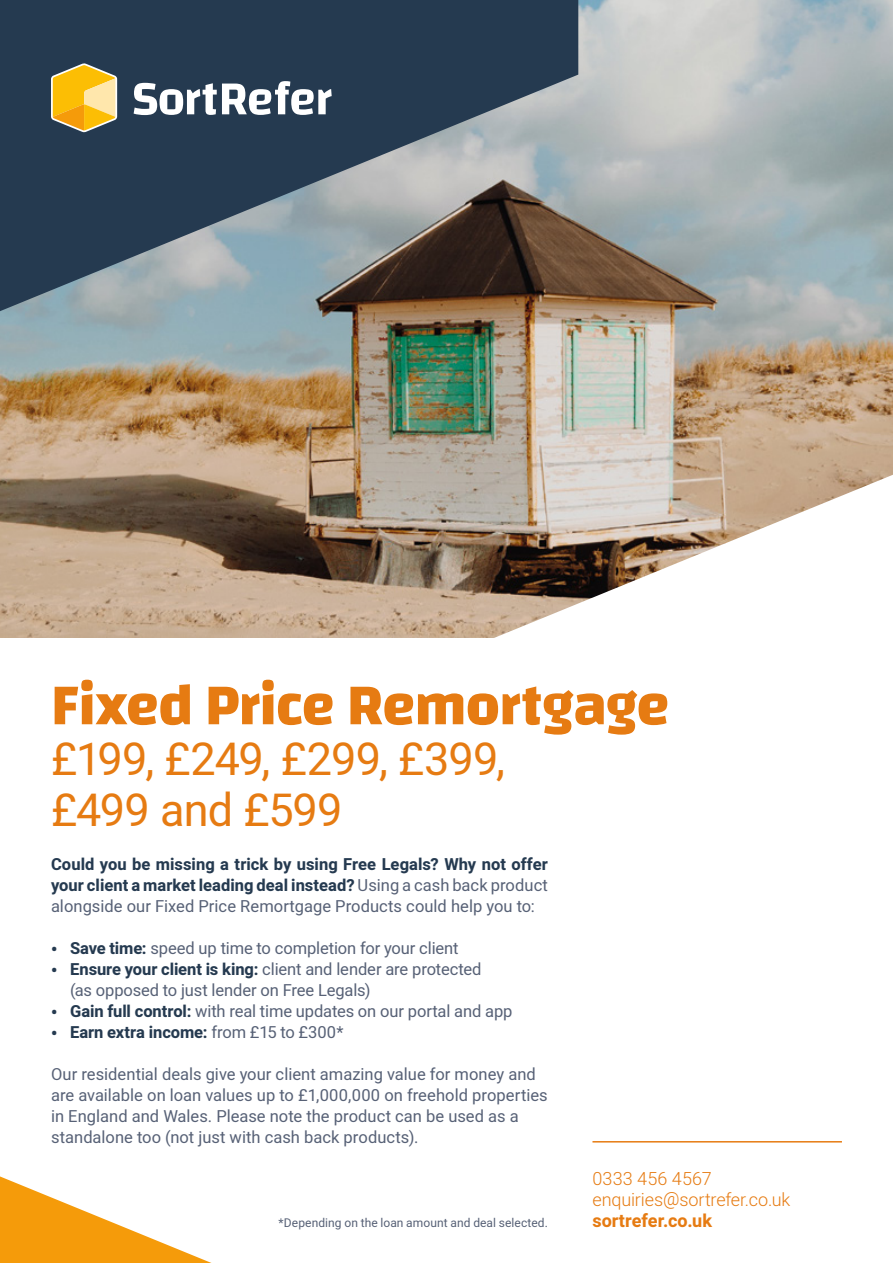
<style>
.page{position:relative;width:893px;height:1263px;background:#fff}
.page>*{position:absolute;margin:0;border:0;box-sizing:border-box;transform-origin:0 0}
.t1{font:700 60px "Changa";letter-spacing:-.02em;color:#e67b12}
.t2{font:45px/51px "Heebo";letter-spacing:-.02em;color:#e67b12}
.t3{font:300 18px/21px "Heebo";letter-spacing:-.005em;color:#e67b12}
.t4{font:700 18px "Heebo";color:#e67b12}
.t5{font:16.5px/21px "Heebo";color:#576176}
.t6{font:700 16.5px/21px "Heebo";color:#253a50;text-align:justify}
.t7{font:12px "Heebo";letter-spacing:.005em;color:#576176}
.s1{font-weight:400;color:#576176}
.s2{font-weight:900;color:#253a50}
.s3{font-weight:700;color:#253a50}
.s4{font-weight:900}
</style>
<div class="page">
<img style="left:0;top:0;width:893px;height:638px">
<svg style="left:323px;top:475px;width:570px;height:163px"></svg>
<svg style="left:0;top:1176px;width:212px;height:87px"></svg>
<svg style="left:0;top:0;width:578px;height:311px;background:#4d5a67"></svg>
<svg style="left:134px;top:81px;width:198px;height:34px"></svg>
<svg style="left:51px;top:63px;width:66px;height:69px;background:#d3ae46"></svg>
<hr style="left:592px;top:1141px;width:250px;height:1px;background:#e67b12">
<h1 class="t1" style="left:51px;top:668px;width:621px">Fixed Price Remortgage</h1>
<h2 class="t2" style="left:51px;top:734px;width:456px">£199, £249, £299, £399, £499 and £599</h2>
<p class="t6" style="left:51px;top:854px;width:498px">Could you be missing a trick by using Free Legals? Why not offer your client a market leading deal instead? <span class="s1">Using a cash back product alongside our Fixed Price Remortgage Products could help you to:</span></p>
<p class="t5" style="left:51px;top:938px;width:409px"><span class="s2">•</span> <span class="s3">Save time:</span> speed up time to completion for your client</p>
<p class="t5" style="left:70px;top:959px;width:413px;text-indent:-19px"><span class="s2">•</span> <span class="s3">Ensure your client is king:</span> client and lender are protected (as opposed to just lender on Free Legals)</p>
<p class="t5" style="left:51px;top:1001px;width:463px"><span class="s2">•</span> <span class="s3">Gain full control:</span> with real time updates on our portal and app</p>
<p class="t6" style="left:51px;top:1022px;width:294px"><span class="s4">•</span> Earn extra income: <span class="s1">from £15 to £300*</span></p>
<p class="t5" style="left:51px;top:1064px;width:498px">Our residential deals give your client amazing value for money and are available on loan values up to £1,000,000 on freehold properties in England and Wales. Please note the product can be used as a standalone too (not just with cash back products).</p>
<p class="t7" style="left:278px;top:1214px;width:271px">*Depending on the loan amount and deal selected.</p>
<p class="t3" style="left:592px;top:1168px;width:199px">0333 456 4567 enquiries@sortrefer.co.uk</p>
<p class="t4" style="left:592px;top:1208px;width:121px">sortrefer.co.uk</p>
</div>
